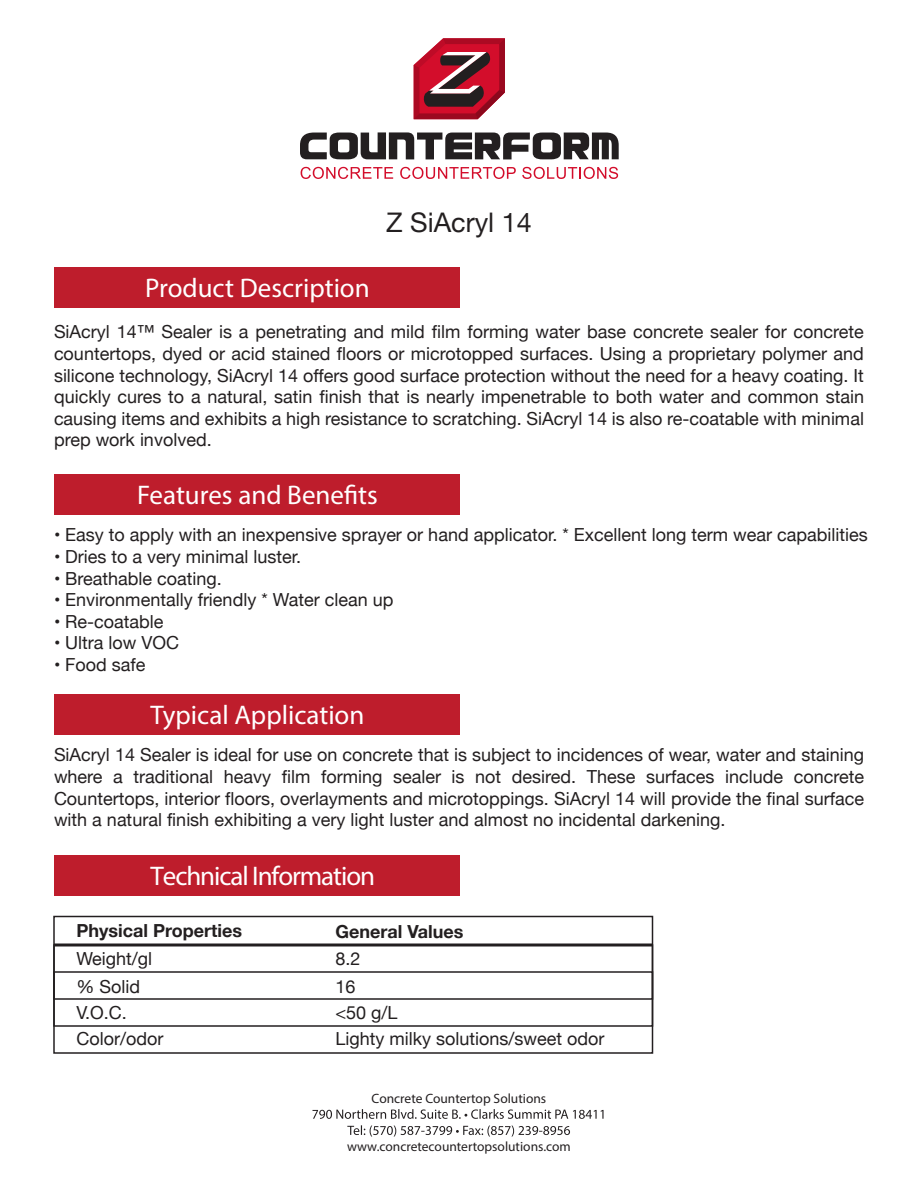
<style>
.page{position:relative;width:918px;height:1188px;background:#fff}
.page>*{position:absolute;margin:0;border:0;box-sizing:border-box;transform-origin:0 0}
.t1{font:27px "Myriad Pro";color:#fff}
.t2{font:27px "Myriad Pro";letter-spacing:-.04em;color:#fff}
.t3{font:27px "Helvetica Neue";color:#231f20}
.t4{font:18px/21.6px "Helvetica Neue";color:#231f20}
.t5{font:700 18px "Helvetica Neue";color:#231f20}
.t6{font:13.5px "Myriad Pro";color:#231f20}
</style>
<div class="page">
<svg style="left:300px;top:132px;width:319px;height:27px"></svg>
<svg style="left:301px;top:167px;width:92px;height:12px"></svg>
<svg style="left:400px;top:167px;width:116px;height:12px"></svg>
<svg style="left:522px;top:167px;width:96px;height:12px"></svg>
<svg style="left:414px;top:38px;width:91px;height:81px"></svg>
<div style="left:54px;top:267px;width:406px;height:41px;background:#be1d2c"></div>
<div style="left:54px;top:475px;width:406px;height:40px;background:#be1d2c"></div>
<div style="left:54px;top:694px;width:406px;height:41px;background:#be1d2c"></div>
<div style="left:54px;top:855px;width:406px;height:40px;background:#be1d2c"></div>
<svg style="left:313px;top:1109px;width:291px;height:10px"></svg>
<svg style="left:347px;top:1125px;width:223px;height:12px"></svg>
<div style="left:53px;top:916px;width:600px;height:138px;border:2px solid #231f20"></div>
<div style="left:53px;top:944px;width:600px;height:83px;border:2px solid #231f20"></div>
<div style="left:53px;top:971px;width:600px;height:29px;border:2px solid #231f20"></div>
<hr style="left:54px;top:944px;width:599px;height:2px;background:#231f20">
<h1 class="t3" style="left:386px;top:206px;width:147px">Z SiAcryl 14</h1>
<h1 class="t1" style="left:145px;top:271px;width:226px">Product Description</h1>
<p class="t4" style="left:54px;top:321px;width:812px;text-align:justify">SiAcryl 14™ Sealer is a penetrating and mild film forming water base concrete sealer for concrete countertops, dyed or acid stained floors or microtopped surfaces. Using a proprietary polymer and silicone technology, SiAcryl 14 offers good surface protection without the need for a heavy coating. It quickly cures to a natural, satin finish that is nearly impenetrable to both water and common stain causing items and exhibits a high resistance to scratching. SiAcryl 14 is also re-coatable with minimal prep work involved.</p>
<h1 class="t1" style="left:137px;top:479px;width:242px">Features and Benefits</h1>
<p class="t4" style="left:54px;top:524px;width:815px">• Easy to apply with an inexpensive sprayer or hand applicator. * Excellent long term wear capabilities</p>
<p class="t4" style="left:54px;top:546px;width:249px">• Dries to a very minimal luster.</p>
<p class="t4" style="left:54px;top:567px;width:169px">• Breathable coating.</p>
<p class="t4" style="left:54px;top:589px;width:341px">• Environmentally friendly * Water clean up</p>
<p class="t4" style="left:54px;top:610px;width:111px">• Re-coatable</p>
<p class="t4" style="left:54px;top:632px;width:127px">• Ultra low VOC</p>
<p class="t4" style="left:54px;top:654px;width:93px">• Food safe</p>
<h1 class="t1" style="left:151px;top:698px;width:215px">Typical Application</h1>
<p class="t4" style="left:54px;top:744px;width:812px;text-align:justify">SiAcryl 14 Sealer is ideal for use on concrete that is subject to incidences of wear, water and staining where a traditional heavy film forming sealer is not desired. These surfaces include concrete Countertops, interior floors, overlayments and microtoppings. SiAcryl 14 will provide the final surface with a natural finish exhibiting a very light luster and almost no incidental darkening.</p>
<h1 class="t2" style="left:151px;top:859px;width:226px">Technical Information</h1>
<p class="t5" style="left:77px;top:919px;width:167px">Physical Properties</p>
<p class="t4" style="left:77px;top:944px;width:77px;line-height:28.5px">Weight/gl % Solid</p>
<p class="t4" style="left:77px;top:1000px;width:88px;line-height:26px">V.O.C.<br>Color/odor</p>
<p class="t5" style="left:336px;top:921px;width:129px">General Values</p>
<p class="t4" style="left:336px;top:944px;width:27px;line-height:28.5px">8.2<br>16</p>
<p class="t4" style="left:336px;top:1000px;width:271px;line-height:26px">&lt;50 g/L<br>Lighty milky solutions/sweet odor</p>
<p class="t6" style="left:372px;top:1090px;width:176px">Concrete Countertop Solutions</p>
<p class="t6" style="left:347px;top:1138px;width:225px">www.concretecountertopsolutions.com</p>
</div>
